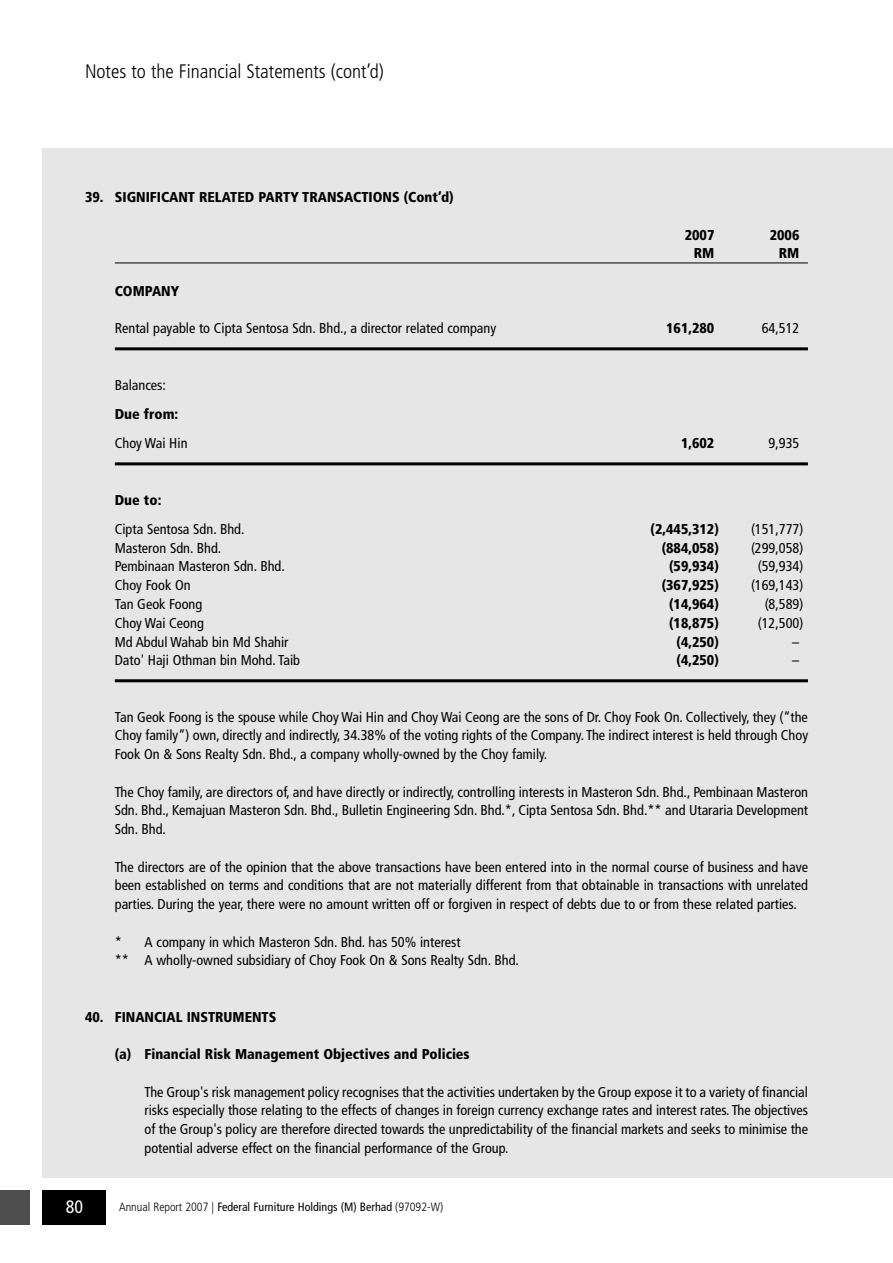
<style>
.page{position:relative;width:893px;height:1263px;background:#fff}
.page>*{position:absolute;margin:0;border:0;box-sizing:border-box;transform-origin:0 0}
.t1{font:300 condensed 19.5px "Frutiger";color:#000}
.t2{font:condensed 18px "Frutiger";color:#fff}
.t3{font:condensed 14.25px/18.8px "Frutiger";color:#000;text-align:justify}
.t4{font:900 condensed 14.25px "Frutiger";color:#000}
.t5{font:condensed 12px "Frutiger";color:#000}
.s1{font-weight:300}
</style>
<div class="page">
<div style="left:43px;top:149px;width:850px;height:1029px;background:#e6e6e6"></div>
<div style="left:0;top:1191px;width:30px;height:34px;background:#4d4d4d"></div>
<div style="left:43px;top:1191px;width:63px;height:34px;background:#000"></div>
<hr style="left:115px;top:263px;width:693px;height:1px;background:#000">
<hr style="left:115px;top:347px;width:693px;height:3px;background:#000">
<hr style="left:115px;top:462px;width:693px;height:3px;background:#000">
<hr style="left:115px;top:679px;width:693px;height:3px;background:#000">
<h1 class="t1" style="left:85px;top:64px;width:300px">Notes to the Financial Statements (cont’d)</h1>
<p class="t4" style="left:85px;top:191px;width:370px">39. SIGNIFICANT RELATED PARTY TRANSACTIONS (Cont’d)</p>
<p class="t4" style="left:685px;top:229px;width:31px">2007</p>
<p class="t4" style="left:770px;top:229px;width:31px">2006</p>
<p class="t4" style="left:694px;top:248px;width:22px">RM</p>
<p class="t4" style="left:779px;top:248px;width:22px">RM</p>
<p class="t4" style="left:115px;top:285px;width:66px">COMPANY</p>
<p class="t3" style="left:115px;top:320px;width:383px">Rental payable to Cipta Sentosa Sdn. Bhd., a director related company</p>
<p class="t4" style="left:666px;top:323px;width:50px">161,280</p>
<p class="t3" style="left:762px;top:320px;width:39px">64,512</p>
<p class="t3" style="left:115px;top:376px;width:53px">Balances:</p>
<p class="t4" style="left:115px;top:408px;width:65px">Due from:</p>
<p class="t3" style="left:115px;top:435px;width:74px">Choy Wai Hin</p>
<p class="t4" style="left:681px;top:438px;width:35px">1,602</p>
<p class="t3" style="left:769px;top:435px;width:32px">9,935</p>
<p class="t4" style="left:115px;top:494px;width:48px">Due to:</p>
<p class="t3" style="left:115px;top:521px;width:131px">Cipta Sentosa Sdn. Bhd.</p>
<p class="t4" style="left:651px;top:523px;width:70px">(2,445,312)</p>
<p class="t3" style="left:751px;top:521px;width:54px">(151,777)</p>
<p class="t3" style="left:115px;top:539px;width:108px">Masteron Sdn. Bhd.</p>
<p class="t4" style="left:662px;top:542px;width:59px">(884,058)</p>
<p class="t3" style="left:751px;top:539px;width:54px">(299,058)</p>
<p class="t3" style="left:115px;top:558px;width:172px">Pembinaan Masteron Sdn. Bhd.</p>
<p class="t4" style="left:669px;top:561px;width:51px">(59,934)</p>
<p class="t3" style="left:758px;top:558px;width:47px">(59,934)</p>
<p class="t3" style="left:115px;top:577px;width:77px">Choy Fook On</p>
<p class="t4" style="left:662px;top:579px;width:59px">(367,925)</p>
<p class="t3" style="left:751px;top:577px;width:54px">(169,143)</p>
<p class="t3" style="left:115px;top:596px;width:89px">Tan Geok Foong</p>
<p class="t4" style="left:669px;top:598px;width:51px">(14,964)</p>
<p class="t3" style="left:765px;top:596px;width:40px">(8,589)</p>
<p class="t3" style="left:115px;top:614px;width:91px">Choy Wai Ceong</p>
<p class="t4" style="left:669px;top:617px;width:51px">(18,875)</p>
<p class="t3" style="left:758px;top:614px;width:47px">(12,500)</p>
<p class="t3" style="left:115px;top:633px;width:175px">Md Abdul Wahab bin Md Shahir</p>
<p class="t4" style="left:677px;top:636px;width:44px">(4,250)</p>
<p class="t3" style="left:792px;top:633px;width:9px">–</p>
<p class="t3" style="left:115px;top:652px;width:187px">Dato' Haji Othman bin Mohd. Taib</p>
<p class="t4" style="left:677px;top:654px;width:44px">(4,250)</p>
<p class="t3" style="left:792px;top:652px;width:9px">–</p>
<p class="t3" style="left:115px;top:708px;width:695px">Tan Geok Foong is the spouse while Choy Wai Hin and Choy Wai Ceong are the sons of Dr. Choy Fook On. Collectively, they (“the Choy family”) own, directly and indirectly, 34.38% of the voting rights of the Company. The indirect interest is held through Choy Fook On &amp; Sons Realty Sdn. Bhd., a company wholly-owned by the Choy family.</p>
<p class="t3" style="left:115px;top:783px;width:695px">The Choy family, are directors of, and have directly or indirectly, controlling interests in Masteron Sdn. Bhd., Pembinaan Masteron Sdn. Bhd., Kemajuan Masteron Sdn. Bhd., Bulletin Engineering Sdn. Bhd.*, Cipta Sentosa Sdn. Bhd.** and Utararia Development Sdn. Bhd.</p>
<p class="t3" style="left:115px;top:858px;width:695px">The directors are of the opinion that the above transactions have been entered into in the normal course of business and have been established on terms and conditions that are not materially different from that obtainable in transactions with unrelated parties. During the year, there were no amount written off or forgiven in respect of debts due to or from these related parties.</p>
<p class="t3" style="left:115px;top:933px;width:406px">* A company in which Masteron Sdn. Bhd. has 50% interest<br>** A wholly-owned subsidiary of Choy Fook On &amp; Sons Realty Sdn. Bhd.</p>
<p class="t4" style="left:85px;top:1011px;width:193px">40. FINANCIAL INSTRUMENTS</p>
<p class="t4" style="left:115px;top:1048px;width:356px">(a) Financial Risk Management Objectives and Policies</p>
<p class="t3" style="left:145px;top:1083px;width:665px">The Group's risk management policy recognises that the activities undertaken by the Group expose it to a variety of financial risks especially those relating to the effects of changes in foreign currency exchange rates and interest rates. The objectives of the Group's policy are therefore directed towards the unpredictability of the financial markets and seeks to minimise the potential adverse effect on the financial performance of the Group.</p>
<p class="t2" style="left:66px;top:1199px;width:19px">80</p>
<p class="t5" style="left:119px;top:1202px;width:326px"><span class="s1">Annual Report 2007 |</span> Federal Furniture Holdings (M) Berhad <span class="s1">(97092-W)</span></p>
</div>
